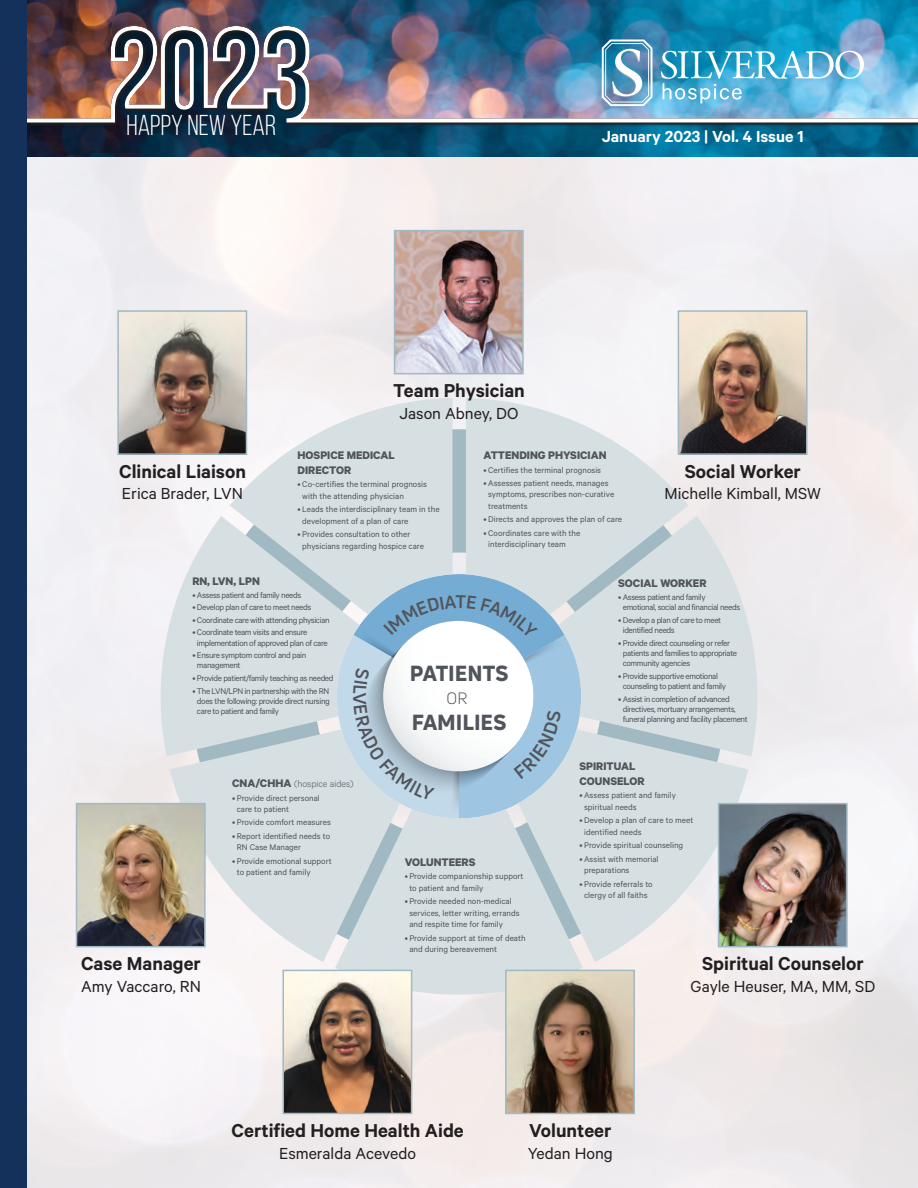
<style>
.page{position:relative;width:918px;height:1188px;background:#fff}
.page>*{position:absolute;margin:0;border:0;box-sizing:border-box;transform-origin:0 0}
.t1{font:28.8px "Bebas Neue";color:#fff}
.t2{font:800 21.45px "Uni Neue";color:#51555b}
.t3{font:600 21px "Calibre";color:#231f20}
.t4{font:18px "Calibre";color:#231f20}
.t5{font:600 18px "Calibre";color:#fff}
.t6{font:16.2px "Uni Neue";color:#51555b}
.t7{font:700 12.45px/14.9px "Calibre";color:#51555b}
.t8{font:300 10.35px "Calibre";color:#51555b}
.t9{font:9.3px/11.4px "Calibre";letter-spacing:-.005em;color:#51555b}
.t10{font:9.3px/10.4px "Calibre";letter-spacing:-.04em;color:#51555b}
.s1{font-weight:700;font-size:12.45px}
</style>
<div class="page">
<img style="left:27px;top:127px;width:891px;height:30px">
<svg style="left:27px;top:122px;width:891px;height:5px"></svg>
<svg style="left:27px;top:118px;width:891px;height:4px"></svg>
<img style="left:27px;top:0;width:891px;height:118px">
<div style="left:0;top:0;width:27px;height:1188px;background:#13315a"></div>
<svg style="left:602px;top:39px;width:51px;height:67px"></svg>
<svg style="left:661px;top:51px;width:203px;height:53px"></svg>
<div style="left:27px;top:157px;width:891px;height:1031px;background:#ececee"></div>
<svg style="left:191px;top:429px;width:531px;height:534px"></svg>
<svg style="left:161px;top:516px;width:176px;height:240px;fill:#d6dfe2"></svg>
<svg style="left:466px;top:398px;width:222px;height:176px;fill:#d6dfe2"></svg>
<svg style="left:170px;top:729px;width:167px;height:233px;fill:#d6dfe2"></svg>
<svg style="left:558px;top:516px;width:199px;height:240px;fill:#d6dfe2"></svg>
<svg style="left:230px;top:398px;width:222px;height:217px;fill:#d6dfe2"></svg>
<svg style="left:581px;top:729px;width:167px;height:233px;fill:#d6dfe2"></svg>
<svg style="left:335px;top:809px;width:248px;height:186px;fill:#d6dfe2"></svg>
<img style="left:397px;top:233px;width:124px;height:138px">
<div style="left:394px;top:230px;width:130px;height:144px;border:2px solid #a1b9c2"></div>
<img style="left:721px;top:806px;width:124px;height:138px">
<div style="left:718px;top:803px;width:130px;height:144px;border:2px solid #a1b9c2"></div>
<img style="left:79px;top:806px;width:124px;height:138px">
<div style="left:76px;top:803px;width:130px;height:144px;border:2px solid #a1b9c2"></div>
<img style="left:285px;top:973px;width:124px;height:138px">
<div style="left:282px;top:970px;width:130px;height:144px;border:2px solid #a1b9c2"></div>
<img style="left:508px;top:973px;width:124px;height:138px">
<div style="left:505px;top:970px;width:130px;height:144px;border:2px solid #a1b9c2"></div>
<img style="left:120px;top:313px;width:124px;height:139px">
<div style="left:117px;top:310px;width:130px;height:145px;border:2px solid #a1b9c2"></div>
<img style="left:681px;top:313px;width:124px;height:139px">
<div style="left:678px;top:310px;width:130px;height:145px;border:2px solid #a1b9c2"></div>
<svg style="left:337px;top:574px;width:244px;height:245px"></svg>
<h1 class="t1" style="left:126px;top:110px;width:151px">HAPPY NEW YEAR</h1>
<h3 class="t5" style="left:602px;top:125px;width:203px">January 2023 | Vol. 4 Issue 1</h3>
<h3 class="t3" style="left:119px;top:459px;width:128px">Clinical Liaison</h3>
<h3 class="t4" style="left:122px;top:483px;width:123px">Erica Brader, LVN</h3>
<h3 class="t3" style="left:393px;top:378px;width:133px">Team Physician</h3>
<h3 class="t4" style="left:400px;top:403px;width:120px">Jason Abney, DO</h3>
<h3 class="t7" style="left:298px;top:447px;width:99px">HOSPICE MEDICAL<br>DIRECTOR</h3>
<p class="t9" style="left:302px;top:478px;width:126px;text-indent:-5px">• Co-certifies the terminal prognosis with the attending physician</p>
<p class="t9" style="left:302px;top:503px;width:139px;text-indent:-5px">• Leads the interdisciplinary team in the development of a plan of care</p>
<p class="t9" style="left:302px;top:528px;width:123px;text-indent:-5px">• Provides consultation to other physicians regarding hospice care</p>
<h3 class="t7" style="left:484px;top:447px;width:125px">ATTENDING PHYSICIAN</h3>
<p class="t9" style="left:484px;top:464px;width:119px">• Certifies the terminal prognosis</p>
<p class="t9" style="left:488px;top:477px;width:128px;text-indent:-5px">• Assesses patient needs, manages symptoms, prescribes non-curative treatments</p>
<p class="t9" style="left:484px;top:514px;width:140px">• Directs and approves the plan of care</p>
<p class="t9" style="left:488px;top:527px;width:94px;text-indent:-5px">• Coordinates care with the interdisciplinary team</p>
<h3 class="t3" style="left:685px;top:459px;width:118px">Social Worker</h3>
<h3 class="t4" style="left:665px;top:483px;width:158px">Michelle Kimball, MSW</h3>
<h3 class="t7" style="left:192px;top:573px;width:69px">RN, LVN, LPN</h3>
<p class="t10" style="left:192px;top:589px;width:110px">• Assess patient and family needs</p>
<p class="t10" style="left:192px;top:602px;width:121px">• Develop plan of care to meet needs</p>
<p class="t10" style="left:192px;top:614px;width:139px">• Coordinate care with attending physician</p>
<p class="t10" style="left:197px;top:627px;width:132px;text-indent:-5px">• Coordinate team visits and ensure implementation of approved plan of care</p>
<p class="t10" style="left:197px;top:650px;width:111px;text-indent:-5px">• Ensure symptom control and pain management</p>
<p class="t10" style="left:192px;top:673px;width:143px">• Provide patient/family teaching as needed</p>
<p class="t9" style="left:197px;top:685px;width:134px;line-height:10.4px;text-align:justify;text-indent:-5px">• The LVN/LPN in partnership with the RN does the following: provide direct nursing care to patient and family</p>
<h2 class="t2" style="left:410px;top:659px;width:100px">PATIENTS</h2>
<h3 class="t6" style="left:447px;top:688px;width:22px">OR</h3>
<h2 class="t2" style="left:412px;top:707px;width:96px">FAMILIES</h2>
<h3 class="t3" style="left:81px;top:951px;width:121px">Case Manager</h3>
<h3 class="t4" style="left:81px;top:976px;width:121px">Amy Vaccaro, RN</h3>
<p class="t8" style="left:232px;top:778px;width:123px"><span class="s1">CNA/CHHA</span> (hospice aides)</p>
<p class="t9" style="left:237px;top:792px;width:85px;text-indent:-5px">• Provide direct personal care to patient</p>
<p class="t9" style="left:232px;top:817px;width:100px">• Provide comfort measures</p>
<p class="t9" style="left:237px;top:830px;width:95px;text-indent:-5px">• Report identified needs to<br>RN Case Manager</p>
<p class="t9" style="left:237px;top:855px;width:96px;text-indent:-5px">• Provide emotional support to patient and family</p>
<h3 class="t7" style="left:405px;top:854px;width:72px">VOLUNTEERS</h3>
<p class="t9" style="left:409px;top:870px;width:116px;text-indent:-5px">• Provide companionship support to patient and family</p>
<p class="t9" style="left:409px;top:895px;width:112px;text-indent:-5px">• Provide needed non-medical services, letter writing, errands and respite time for family</p>
<p class="t9" style="left:409px;top:932px;width:118px;text-indent:-5px">• Provide support at time of death and during bereavement</p>
<h3 class="t7" style="left:618px;top:576px;width:90px">SOCIAL WORKER</h3>
<p class="t10" style="left:623px;top:591px;width:119px;text-indent:-5px">• Assess patient and family emotional, social and financial needs</p>
<p class="t10" style="left:623px;top:614px;width:100px;text-indent:-5px">• Develop a plan of care to meet identified needs</p>
<p class="t10" style="left:623px;top:637px;width:116px;text-indent:-5px">• Provide direct counseling or refer patients and families to appropriate community agencies</p>
<p class="t10" style="left:623px;top:670px;width:105px;text-indent:-5px">• Provide supportive emotional counseling to patient and family</p>
<p class="t10" style="left:623px;top:693px;width:126px;text-indent:-5px">• Assist in completion of advanced directives, mortuary arrangements, funeral planning and facility placement</p>
<h3 class="t7" style="left:579px;top:758px;width:67px">SPIRITUAL<br>COUNSELOR</h3>
<p class="t9" style="left:584px;top:789px;width:93px;text-indent:-5px">• Assess patient and family spiritual needs</p>
<p class="t9" style="left:584px;top:814px;width:111px;text-indent:-5px">• Develop a plan of care to meet identified needs</p>
<p class="t9" style="left:579px;top:839px;width:105px">• Provide spiritual counseling</p>
<p class="t9" style="left:584px;top:853px;width:76px;text-indent:-5px">• Assist with memorial preparations</p>
<p class="t9" style="left:579px;top:878px;width:75px;text-align:center">• Provide referrals to clergy of all faiths</p>
<h3 class="t3" style="left:702px;top:951px;width:163px">Spiritual Counselor</h3>
<h3 class="t4" style="left:691px;top:976px;width:186px">Gayle Heuser, MA, MM, SD</h3>
<h3 class="t3" style="left:232px;top:1118px;width:234px">Certified Home Health Aide</h3>
<h3 class="t4" style="left:279px;top:1143px;width:139px">Esmeralda Acevedo</h3>
<h3 class="t3" style="left:529px;top:1118px;width:84px">Volunteer</h3>
<h3 class="t4" style="left:528px;top:1143px;width:87px">Yedan Hong</h3>
</div>
